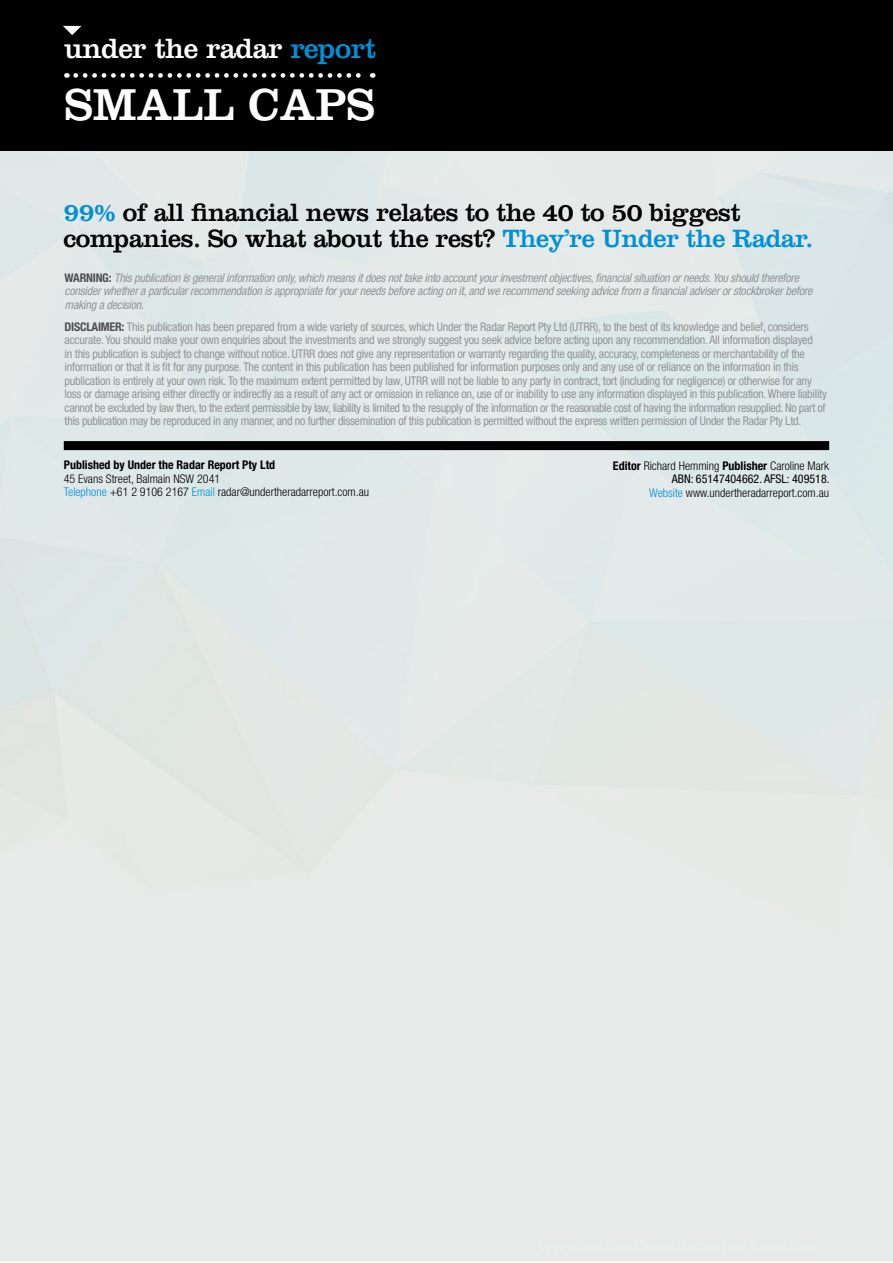
<style>
.page{position:relative;width:893px;height:1263px;background:#fff}
.page>*{position:absolute;margin:0;border:0;box-sizing:border-box;transform-origin:0 0}
.t1{font:46.35px "Clarendon LT Std";color:#fff}
.t2{font:28.95px "Clarendon LT Std";letter-spacing:-.02em;color:#fff}
.t3{font:25.95px/25.5px "Clarendon LT Std";letter-spacing:-.02em;color:#000}
.t4{font:condensed 12px/13.5px "Helvetica Neue";letter-spacing:-.02em;color:#939598}
.t5{font:italic condensed 12px/13.5px "Helvetica Neue";letter-spacing:-.02em;color:#939598}
.t6{font:300 condensed 12px/13.5px "Helvetica Neue";color:#000}
.t7{font:700 condensed 12px "Helvetica Neue";color:#000}
.s1{color:#0090d3}
.s2{font-weight:700;font-style:normal;color:#4d4d4f}
.s3{font-weight:700;color:#4d4d4f}
.s4{font-weight:700}
.s5{font-weight:400}
</style>
<div class="page">
<div style="left:0;top:0;width:893px;height:151px;background:#000"></div>
<svg style="left:76px;top:73px;width:297px;height:5px"></svg>
<svg style="left:63px;top:26px;width:18px;height:9px"></svg>
<div style="left:0;top:151px;width:893px;height:1110px;background:#e5eae8"></div>
<div style="left:64px;top:441px;width:765px;height:9px;background:#000"></div>
<h2 class="t2" style="left:64px;top:32px;width:314px">under the radar <span class="s1">report</span></h2>
<h1 class="t1" style="left:64px;top:77px;width:312px">SMALL CAPS</h1>
<h3 class="t3" style="left:63px;top:200px;width:751px"><span class="s1">99%</span> of all financial news relates to the 40 to 50 biggest companies. So what about the rest? <span class="s1">They’re Under the Radar.</span></h3>
<p class="t5" style="left:65px;top:270px;width:749px"><span class="s2">WARNING:</span> This publication is general information only, which means it does not take into account your investment objectives, financial situation or needs. You should therefore consider whether a particular recommendation is appropriate for your needs before acting on it, and we recommend seeking advice from a financial adviser or stockbroker before making a decision.</p>
<p class="t4" style="left:65px;top:319px;width:764px"><span class="s3">DISCLAIMER:</span> This publication has been prepared from a wide variety of sources, which Under the Radar Report Pty Ltd (UTRR), to the best of its knowledge and belief, considers accurate. You should make your own enquiries about the investments and we strongly suggest you seek advice before acting upon any recommendation. All information displayed<br>in this publication is subject to change without notice. UTRR does not give any representation or warranty regarding the quality, accuracy, completeness or merchantability of the information or that it is fit for any purpose. The content in this publication has been published for information purposes only and any use of or reliance on the information in this publication is entirely at your own risk. To the maximum extent permitted by law, UTRR will not be liable to any party in contract, tort (including for negligence) or otherwise for any loss or damage arising either directly or indirectly as a result of any act or omission in reliance on, use of or inability to use any information displayed in this publication. Where liability cannot be excluded by law then, to the extent permissible by law, liability is limited to the resupply of the information or the reasonable cost of having the information resupplied. No part of this publication may be reproduced in any manner, and no further dissemination of this publication is permitted without the express written permission of Under the Radar Pty Ltd.</p>
<p class="t7" style="left:64px;top:458px;width:213px">Published by Under the Radar Report Pty Ltd</p>
<p class="t6" style="left:64px;top:472px;width:307px">45 Evans Street, Balmain NSW 2041<br><span class="s1">Telephone</span> +61 2 9106 2167 <span class="s1">Email</span> radar@undertheradarreport.com.au</p>
<p class="t6" style="left:613px;top:459px;width:218px;text-align:right"><span class="s4">Editor</span> Richard Hemming <span class="s4">Publisher</span> Caroline Mark<br><span class="s5">ABN: 65147404662. AFSL: 409518.<br></span><span class="s1">Website</span> www.undertheradarreport.com.au</p>
</div>
